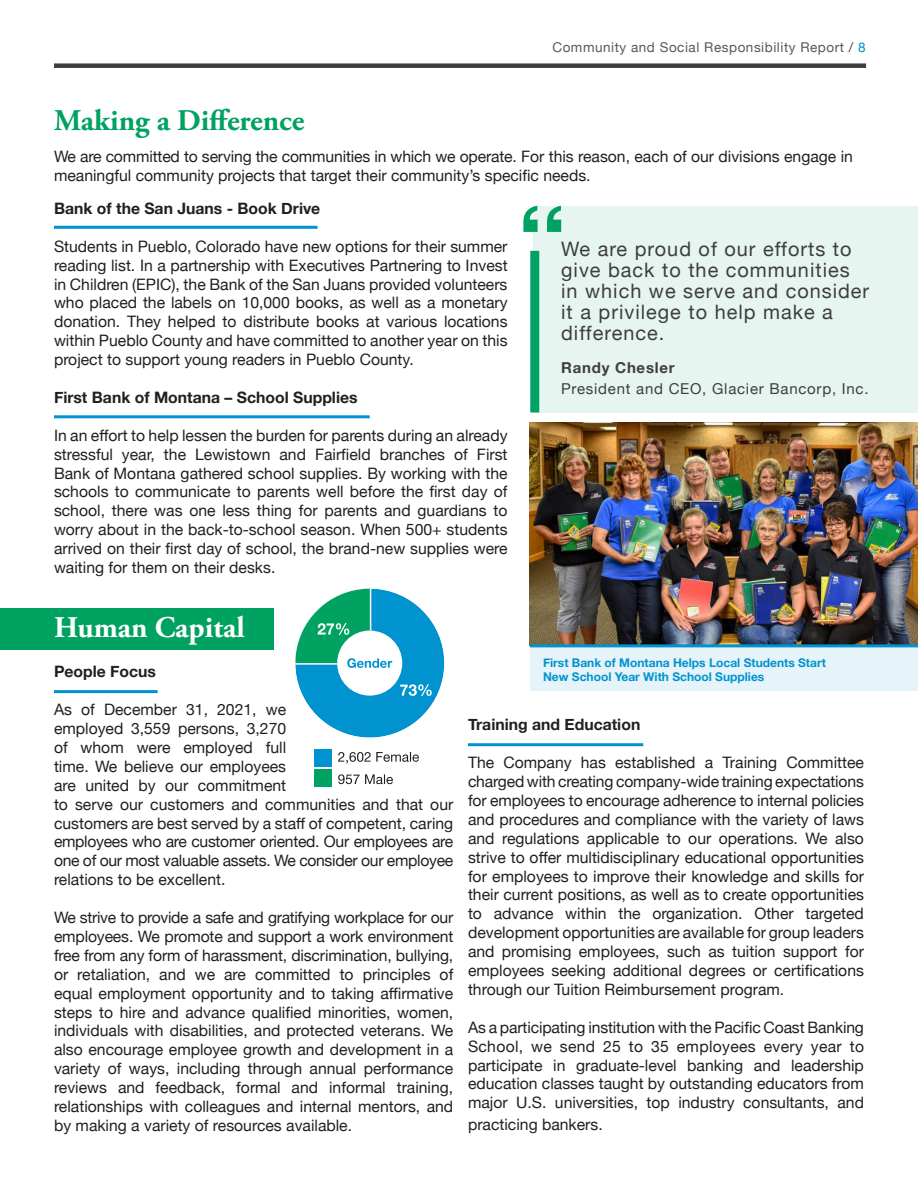
<style>
.page{position:relative;width:918px;height:1188px;background:#fff}
.page>*{position:absolute;margin:0;border:0;box-sizing:border-box;transform-origin:0 0}
.t1{font:700 30px "Adobe Garamond Pro";color:#00a261}
.t2{font:700 30px "Adobe Garamond Pro";color:#fff}
.H-5{font:19.95px/21px "Helvetica Neue";letter-spacing:.05em;color:#3e3e3f}
.t3{font:15.75px/18.9px "Helvetica Neue";color:#231f20;text-align:justify}
.t4{font:700 15.75px "Helvetica Neue";color:#231f20}
.H-5-2{font:15px "Helvetica Neue";letter-spacing:.05em;color:#3e3e3f}
.H-5-3{font:700 15px "Helvetica Neue";letter-spacing:.05em;color:#3e3e3f}
.t5{font:13.5px "Helvetica Neue";letter-spacing:.04em;color:#57585a}
.t6{font:700 12px "Helvetica Neue";color:#0093d0}
.s1{color:#3e3e3f}
.s2{color:#0093d0}
</style>
<div class="page">
<div style="left:54px;top:63px;width:812px;height:5px;background:#3e3e3f"></div>
<div style="left:530px;top:636px;width:388px;height:54px;background:#e6f4fa"></div>
<img style="left:530px;top:422px;width:388px;height:222px">
<div style="left:533px;top:206px;width:385px;height:206px;background:#e6f5ef"></div>
<div style="left:530px;top:251px;width:9px;height:161px;background:#00a261"></div>
<div style="left:0;top:608px;width:274px;height:42px;background:#00a261"></div>
<hr style="left:54px;top:226px;width:264px;height:3px;background:#0093d0">
<hr style="left:54px;top:415px;width:316px;height:3px;background:#0093d0">
<hr style="left:54px;top:690px;width:104px;height:3px;background:#0093d0">
<hr style="left:468px;top:743px;width:175px;height:3px;background:#0093d0">
<svg style="left:523px;top:206px;width:38px;height:26px"></svg>
<hr style="left:530px;top:644px;width:388px;height:3px;background:#0093d0">
<div style="left:315px;top:769px;width:17px;height:17px;background:#00a261"></div>
<div style="left:315px;top:749px;width:17px;height:17px;background:#0093d0"></div>
<svg style="left:338px;top:774px;width:55px;height:10px"></svg>
<svg style="left:338px;top:752px;width:81px;height:12px"></svg>
<svg style="left:295px;top:589px;width:149px;height:149px"></svg>
<p class="t1" style="left:54px;top:103px;width:252px">Making a Difference</p>
<p class="t5" style="left:552px;top:37px;width:315px">Community and Social Responsibility Report <span class="s1">/</span> <span class="s2">8</span></p>
<p class="t3" style="left:54px;top:148px;width:800px">We are committed to serving the communities in which we operate. For this reason, each of our divisions engage in meaningful community projects that target their community’s specific needs.</p>
<p class="t4" style="left:54px;top:196px;width:268px">Bank of the San Juans - Book Drive</p>
<p class="t3" style="left:54px;top:238px;width:455px">Students in Pueblo, Colorado have new options for their summer reading list. In a partnership with Executives Partnering to Invest in Children (EPIC), the Bank of the San Juans provided volunteers who placed the labels on 10,000 books, as well as a monetary donation. They helped to distribute books at various locations within Pueblo County and have committed to another year on this project to support young readers in Pueblo County.</p>
<p class="t4" style="left:54px;top:385px;width:305px">First Bank of Montana – School Supplies</p>
<p class="t3" style="left:54px;top:427px;width:455px">In an effort to help lessen the burden for parents during an already stressful year, the Lewistown and Fairfield branches of First Bank of Montana gathered school supplies. By working with the schools to communicate to parents well before the first day of school, there was one less thing for parents and guardians to worry about in the back-to-school season. When 500+ students arrived on their first day of school, the brand-new supplies were waiting for them on their desks.</p>
<p class="H-5" style="left:561px;top:239px;width:310px">We are proud of our efforts to give back to the communities in which we serve and consider it a privilege to help make a difference.</p>
<p class="H-5-3" style="left:561px;top:356px;width:115px">Randy Chesler</p>
<p class="H-5-2" style="left:561px;top:378px;width:309px">President and CEO, Glacier Bancorp, Inc.</p>
<p class="t2" style="left:54px;top:610px;width:192px">Human Capital</p>
<p class="t4" style="left:54px;top:659px;width:104px">People Focus</p>
<p class="t3" style="left:54px;top:701px;width:401px;text-align:left">As of December 31, 2021, we<br>employed 3,559 persons, 3,270<br>of whom were employed full<br>time. We believe our employees<br>are united by our commitment<br>to serve our customers and communities and that our customers are best served by a staff of competent, caring employees who are customer oriented. Our employees are one of our most valuable assets. We consider our employee relations to be excellent.</p>
<p class="t3" style="left:54px;top:909px;width:401px">We strive to provide a safe and gratifying workplace for our employees. We promote and support a work environment free from any form of harassment, discrimination, bullying, or retaliation, and we are committed to principles of equal employment opportunity and to taking affirmative steps to hire and advance qualified minorities, women, individuals with disabilities, and protected veterans. We also encourage employee growth and development in a variety of ways, including through annual performance reviews and feedback, formal and informal training, relationships with colleagues and internal mentors, and by making a variety of resources available.</p>
<p class="t6" style="left:543px;top:653px;width:284px">First Bank of Montana Helps Local Students Start</p>
<p class="t6" style="left:543px;top:667px;width:223px">New School Year With School Supplies</p>
<p class="t4" style="left:468px;top:712px;width:174px">Training and Education</p>
<p class="t3" style="left:468px;top:754px;width:398px">The Company has established a Training Committee charged with creating company-wide training expectations for employees to encourage adherence to internal policies and procedures and compliance with the variety of laws and regulations applicable to our operations. We also strive to offer multidisciplinary educational opportunities for employees to improve their knowledge and skills for their current positions, as well as to create opportunities to advance within the organization. Other targeted development opportunities are available for group leaders and promising employees, such as tuition support for employees seeking additional degrees or certifications through our Tuition Reimbursement program.</p>
<p class="t3" style="left:468px;top:1019px;width:398px">As a participating institution with the Pacific Coast Banking School, we send 25 to 35 employees every year to participate in graduate-level banking and leadership education classes taught by outstanding educators from major U.S. universities, top industry consultants, and</p>
<p class="t3" style="left:468px;top:1116px;width:136px">practicing bankers.</p>
</div>
